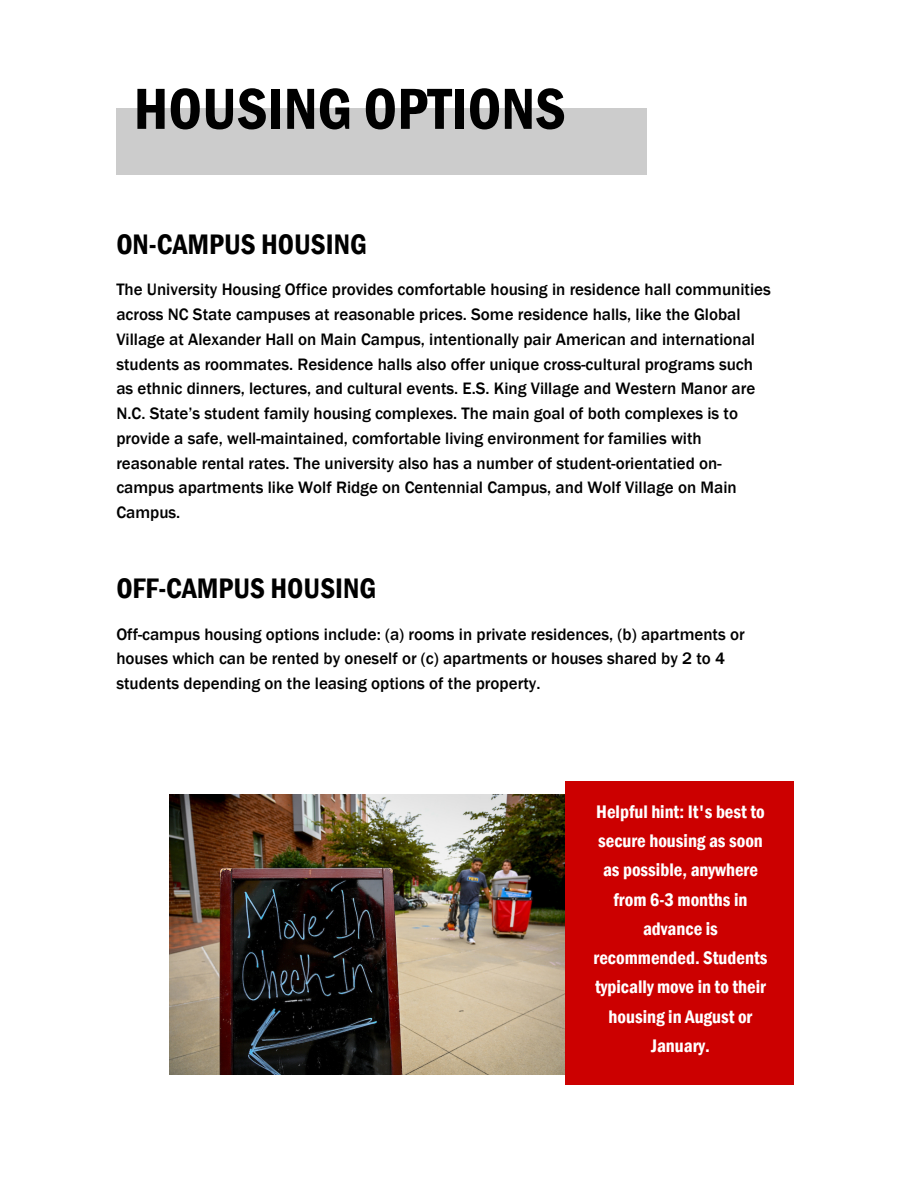
<style>
.page{position:relative;width:918px;height:1188px;background:#fff}
.page>*{position:absolute;margin:0;border:0;box-sizing:border-box;transform-origin:0 0}
.t1{font:600 condensed 60px "Franklin Gothic";color:#000}
.t2{font:600 condensed 28.95px "Franklin Gothic";color:#000}
.t3{font:600 condensed 18.75px/29.2px "Franklin Gothic";color:#fff;text-align:center}
.t4{font:500 16.95px/24.8px "Franklin Gothic";color:#000}
</style>
<div class="page">
<div style="left:116px;top:108px;width:531px;height:66px;background:#ccc"></div>
<img style="left:169px;top:794px;width:396px;height:280px">
<div style="left:565px;top:781px;width:228px;height:304px;background:#c00"></div>
<h1 class="t1" style="left:134px;top:74px;width:434px">HOUSING OPTIONS</h1>
<h2 class="t2" style="left:116px;top:227px;width:252px">ON-CAMPUS HOUSING</h2>
<p class="t4" style="left:116px;top:277px;width:656px">The University Housing Office provides comfortable housing in residence hall communities across NC State campuses at reasonable prices. Some residence halls, like the Global Village at Alexander Hall on Main Campus, intentionally pair American and international students as roommates. Residence halls also offer unique cross-cultural programs such as ethnic dinners, lectures, and cultural events. E.S. King Village and Western Manor are N.C. State’s student family housing complexes. The main goal of both complexes is to provide a safe, well-maintained, comfortable living environment for families with reasonable rental rates. The university also has a number of student-orientatied on&shy;campus apartments like Wolf Ridge on Centennial Campus, and Wolf Village on Main Campus.</p>
<h2 class="t2" style="left:116px;top:572px;width:261px">OFF-CAMPUS HOUSING</h2>
<p class="t4" style="left:116px;top:621px;width:630px">Off-campus housing options include: (a) rooms in private residences, (b) apartments or houses which can be rented by oneself or (c) apartments or houses shared by 2 to 4 students depending on the leasing options of the property.</p>
<p class="t3" style="left:594px;top:797px;width:175px">Helpful hint: It's best to secure housing as soon as possible, anywhere from 6-3 months in advance is recommended. Students typically move in to their housing in August or<br>January.</p>
</div>
